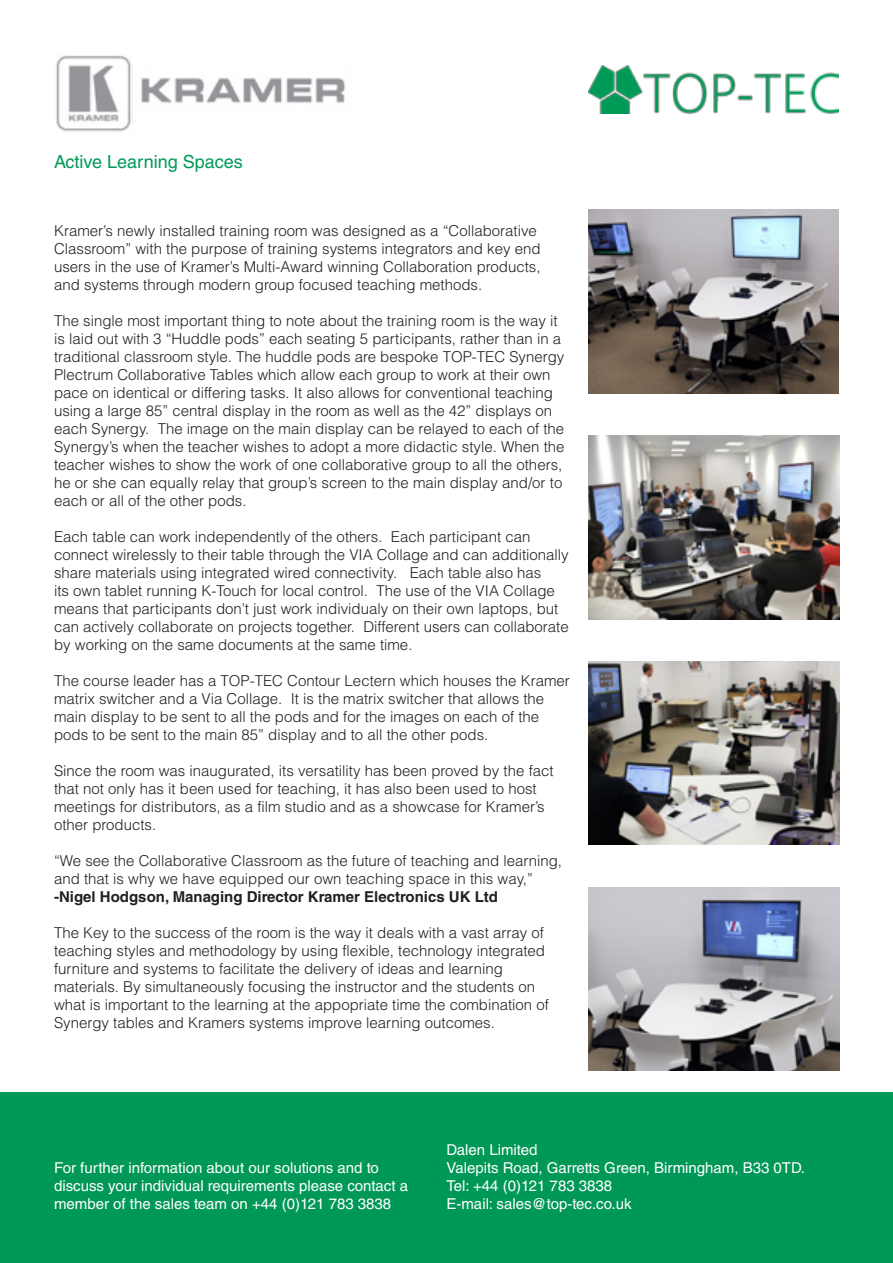
<style>
.page{position:relative;width:893px;height:1263px;background:#fff}
.page>*{position:absolute;margin:0;border:0;box-sizing:border-box;transform-origin:0 0}
.Subtitle{font:18px "Helvetica LT Std";color:#009956}
.t1{font:300 15px/18px "Helvetica LT Std";color:#231f20}
.t2{font:15px/18px "Helvetica LT Std";color:#fff}
.s1{font-weight:700}
</style>
<div class="page">
<div style="left:0;top:1093px;width:893px;height:170px;background:#009856"></div>
<img style="left:588px;top:65px;width:251px;height:49px">
<img style="left:56px;top:55px;width:77px;height:77px">
<img style="left:141px;top:78px;width:205px;height:25px">
<img style="left:588px;top:209px;width:251px;height:184px">
<img style="left:588px;top:435px;width:251px;height:184px">
<img style="left:588px;top:887px;width:251px;height:183px">
<img style="left:588px;top:661px;width:251px;height:183px">
<p class="Subtitle" style="left:54px;top:151px;width:190px">Active Learning Spaces</p>
<p class="t1" style="left:54px;top:221px;width:488px">Kramer’s newly installed training room was designed as a “Collaborative Classroom” with the purpose of training systems integrators and key end users in the use of Kramer’s Multi-Award winning Collaboration products, and systems through modern group focused teaching methods.</p>
<p class="t1" style="left:54px;top:311px;width:512px">The single most important thing to note about the training room is the way it is laid out with 3 “Huddle pods” each seating 5 participants, rather than in a traditional classroom style. The huddle pods are bespoke TOP-TEC Synergy Plectrum Collaborative Tables which allow each group to work at their own pace on identical or differing tasks. It also allows for conventional teaching using a large 85” central display in the room as well as the 42” displays on each Synergy. The image on the main display can be relayed to each of the Synergy’s when the teacher wishes to adopt a more didactic style. When the teacher wishes to show the work of one collaborative group to all the others, he or she can equally relay that group’s screen to the main display and/or to each or all of the other pods.</p>
<p class="t1" style="left:54px;top:527px;width:516px">Each table can work independently of the others. Each participant can connect wirelessly to their table through the VIA Collage and can additionally share materials using integrated wired connectivity. Each table also has<br>its own tablet running K-Touch for local control. The use of the VIA Collage means that participants don’t just work individualy on their own laptops, but can actively collaborate on projects together. Different users can collaborate by working on the same documents at the same time.</p>
<p class="t1" style="left:54px;top:671px;width:517px">The course leader has a TOP-TEC Contour Lectern which houses the Kramer matrix switcher and a Via Collage. It is the matrix switcher that allows the main display to be sent to all the pods and for the images on each of the pods to be sent to the main 85” display and to all the other pods.</p>
<p class="t1" style="left:54px;top:761px;width:501px">Since the room was inaugurated, its versatility has been proved by the fact that not only has it been used for teaching, it has also been used to host meetings for distributors, as a film studio and as a showcase for Kramer’s other products.</p>
<p class="t1" style="left:54px;top:851px;width:510px">“We see the Collaborative Classroom as the future of teaching and learning, and that is why we have equipped our own teaching space in this way,” <span class="s1">-Nigel Hodgson, Managing Director Kramer Electronics UK Ltd</span></p>
<p class="t1" style="left:54px;top:923px;width:496px">The Key to the success of the room is the way it deals with a vast array of teaching styles and methodology by using flexible, technology integrated furniture and systems to facilitate the delivery of ideas and learning materials. By simultaneously focusing the instructor and the students on what is important to the learning at the appopriate time the combination of Synergy tables and Kramers systems improve learning outcomes.</p>
<p class="t2" style="left:54px;top:1159px;width:356px">For further information about our solutions and to discuss your individual requirements please contact a member of the sales team on +44 (0)121 783 3838</p>
<p class="t2" style="left:275px;top:1159px;width:51px">product</p>
<p class="t2" style="left:253px;top:1195px;width:100px">0121 783 3838</p>
<p class="t2" style="left:446px;top:1141px;width:93px">Dalen Limited</p>
<p class="t2" style="left:446px;top:1159px;width:360px">Valepits Road, Garretts Green, Birmingham, B33 0TD.</p>
<p class="t2" style="left:446px;top:1177px;width:167px">Tel: +44 (0)121 783 3838</p>
<p class="t2" style="left:446px;top:1195px;width:186px">E-mail: sales@top-tec.co.uk</p>
</div>
